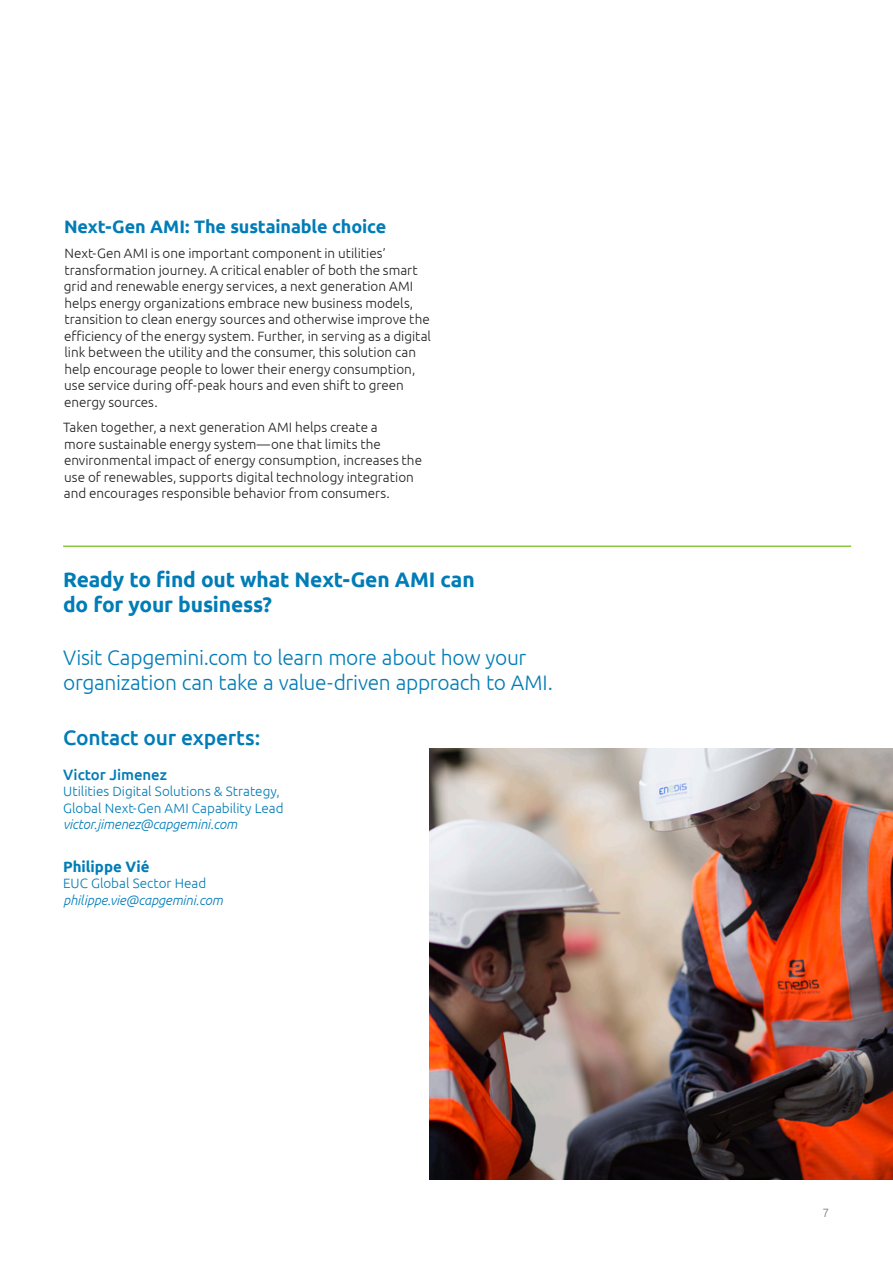
<style>
.page{position:relative;width:893px;height:1263px;background:#fff}
.page>*{position:absolute;margin:0;border:0;box-sizing:border-box;transform-origin:0 0}
.t1{font:300 21px/25.2px "Ubuntu";letter-spacing:-.015em;color:#007cb6}
.t2{font:700 21px/25.2px "Ubuntu";letter-spacing:-.01em;color:#007cb6}
.t3{font:500 21px "Ubuntu";letter-spacing:-.01em;color:#007cb6}
.t4{font:700 18px "Ubuntu";letter-spacing:-.01em;color:#007cb6}
.t5{font:500 15px "Ubuntu";letter-spacing:-.005em;color:#007cb6}
.t6{font:700 15px "Ubuntu";color:#007cb6}
.t7{font:300 13.5px/16.5px "Ubuntu";color:#231f20}
.t8{font:300 13.5px/16.5px "Ubuntu";color:#007cb6}
.t9{font:italic 300 13.5px "Ubuntu";letter-spacing:-.01em;color:#007cb6}
.t10{font:300 12px "Ubuntu";color:#76787b}
</style>
<div class="page">
<hr style="left:63px;top:545px;width:788px;height:2px;background:#8bc63e">
<img style="left:429px;top:748px;width:464px;height:431px">
<h2 class="t4" style="left:64px;top:215px;width:324px">Next-Gen AMI: The sustainable choice</h2>
<p class="t7" style="left:64px;top:245px;width:369px">Next-Gen AMI is one important component in utilities’ transformation journey. A critical enabler of both the smart grid and renewable energy services, a next generation AMI helps energy organizations embrace new business models, transition to clean energy sources and otherwise improve the efficiency of the energy system. Further, in serving as a digital link between the utility and the consumer, this solution can help encourage people to lower their energy consumption, use service during off-peak hours and even shift to green energy sources.</p>
<p class="t7" style="left:63px;top:419px;width:360px">Taken together, a next generation AMI helps create a<br>more sustainable energy system—one that limits the environmental impact of energy consumption, increases the use of renewables, supports digital technology integration and encourages responsible behavior from consumers.</p>
<h1 class="t2" style="left:63px;top:567px;width:413px">Ready to find out what Next-Gen AMI can do for your business?</h1>
<h1 class="t1" style="left:63px;top:644px;width:491px">Visit Capgemini.com to learn more about how your organization can take a value-driven approach to AMI.</h1>
<h1 class="t3" style="left:63px;top:724px;width:199px">Contact our experts:</h1>
<p class="t5" style="left:63px;top:765px;width:105px">Victor Jimenez</p>
<p class="t8" style="left:63px;top:783px;width:222px">Utilities Digital Solutions &amp; Strategy,<br>Global Next-Gen AMI Capability Lead</p>
<p class="t9" style="left:63px;top:816px;width:176px">victor.jimenez@capgemini.com</p>
<p class="t6" style="left:63px;top:857px;width:88px">Philippe Vié</p>
<p class="t8" style="left:63px;top:875px;width:145px">EUC Global Sector Head</p>
<p class="t9" style="left:63px;top:892px;width:161px">philippe.vie@capgemini.com</p>
<p class="t10" style="left:822px;top:1205px;width:8px">7</p>
</div>
